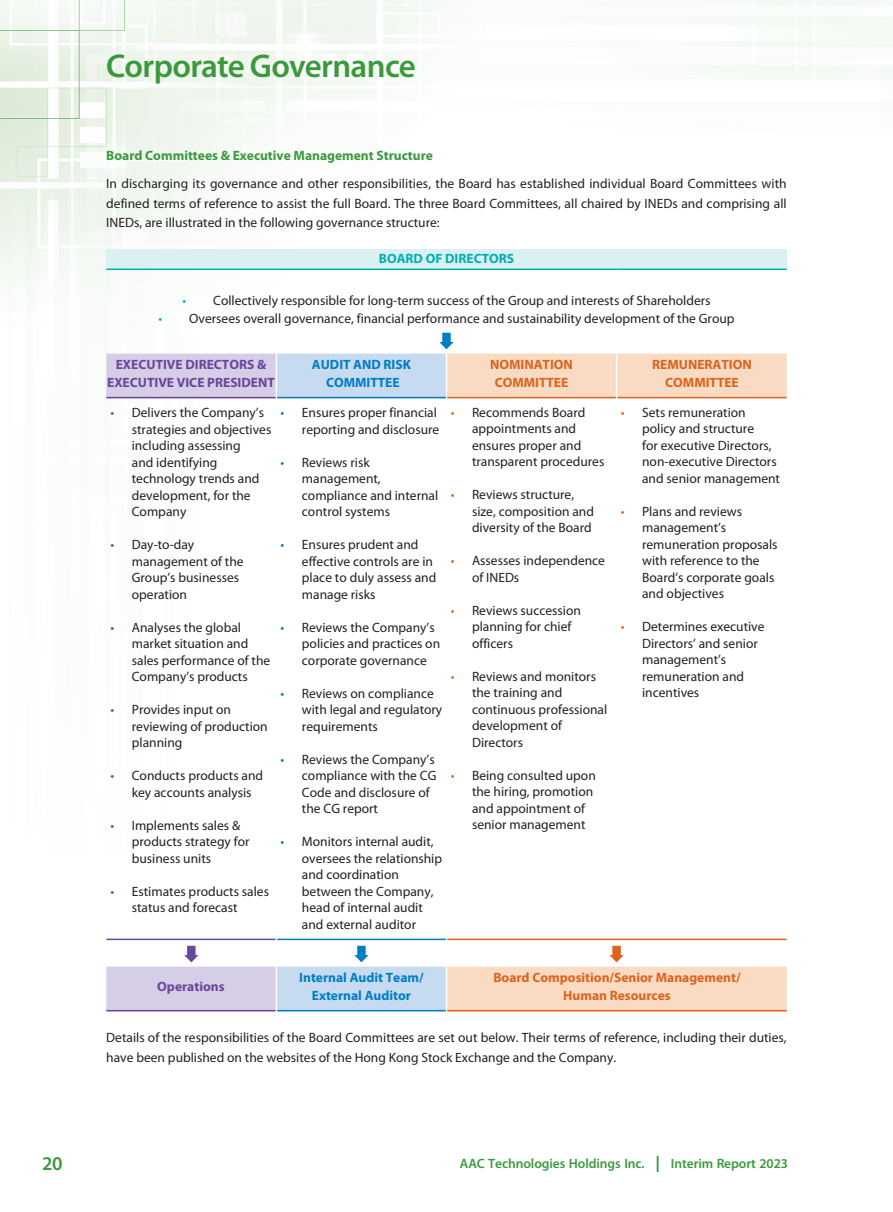
<style>
.page{position:relative;width:893px;height:1212px;background:#fff}
.page>*{position:absolute;margin:0;border:0;box-sizing:border-box;transform-origin:0 0}
.t1{font:600 33px "Myriad Pro";letter-spacing:-.02em;color:#3a9a3b}
.t2{font:600 19.5px "Myriad Pro";color:#3a9a3b}
.t3{font:13.5px/16.5px "Myriad Pro";color:#231f20}
.t4{font:700 13.5px/18px "Myriad Pro";color:#dc641c;text-align:center}
.t5{font:700 13.5px/18px "Myriad Pro";color:#007ec5;text-align:center}
.t6{font:700 13.5px/18px "Myriad Pro";color:#69479c;text-align:center}
.t7{font:600 13.5px "Myriad Pro";letter-spacing:-.005em;color:#3a9a3b}
.t8{font:700 13.5px "Myriad Pro";color:#3a9a3b}
.t9{font:700 13.5px "Myriad Pro";color:#00afb5}
.s1{color:#00afb5}
.s2{color:#69479c}
.s3{color:#007ec5}
.s4{color:#dc641c}
.s5{font-size:16.2px}
</style>
<div class="page">
<svg style="left:0;top:0;width:125px;height:176px"></svg>
<div style="left:106px;top:249px;width:681px;height:20px;background:#dbf0f1"></div>
<svg style="left:106px;top:354px;width:170px;height:656px"></svg>
<svg style="left:276px;top:354px;width:170px;height:656px"></svg>
<svg style="left:446px;top:354px;width:341px;height:656px"></svg>
<hr style="left:106px;top:269px;width:170px;height:1px;background:#00afb5">
<hr style="left:276px;top:269px;width:170px;height:1px;background:#00afb5">
<hr style="left:446px;top:269px;width:171px;height:1px;background:#00afb5">
<hr style="left:617px;top:269px;width:170px;height:1px;background:#00afb5">
<hr style="left:276px;top:354px;width:1px;height:40px;background:#fff">
<hr style="left:276px;top:967px;width:1px;height:40px;background:#fff">
<hr style="left:446px;top:354px;width:1px;height:40px;background:#fff">
<hr style="left:616px;top:354px;width:1px;height:40px;background:#fff">
<hr style="left:446px;top:967px;width:1px;height:40px;background:#fff">
<svg style="left:439px;top:333px;width:15px;height:16px"></svg>
<hr style="left:106px;top:397px;width:170px;height:1px;background:#69479c">
<hr style="left:277px;top:397px;width:169px;height:1px;background:#007ec5">
<hr style="left:447px;top:397px;width:169px;height:1px;background:#dc641c">
<hr style="left:617px;top:397px;width:170px;height:1px;background:#dc641c">
<hr style="left:106px;top:938px;width:170px;height:2px;background:#69479c">
<hr style="left:277px;top:938px;width:169px;height:2px;background:#007ec5">
<hr style="left:447px;top:938px;width:340px;height:2px;background:#dc641c">
<svg style="left:184px;top:946px;width:14px;height:16px"></svg>
<svg style="left:354px;top:946px;width:15px;height:16px"></svg>
<svg style="left:609px;top:946px;width:15px;height:16px"></svg>
<hr style="left:106px;top:1010px;width:170px;height:1px;background:#69479c">
<hr style="left:277px;top:1010px;width:169px;height:1px;background:#007ec5">
<hr style="left:447px;top:1010px;width:340px;height:1px;background:#dc641c">
<h1 class="t1" style="left:106px;top:45px;width:311px">Corporate Governance</h1>
<p class="t8" style="left:106px;top:147px;width:328px">Board Committees &amp; Executive Management Structure</p>
<p class="t3" style="left:106px;top:174px;width:682px;line-height:19.5px;text-align:justify">In discharging its governance and other responsibilities, the Board has established individual Board Committees with defined terms of reference to assist the full Board. The three Board Committees, all chaired by INEDs and comprising all INEDs, are illustrated in the following governance structure:</p>
<p class="t9" style="left:379px;top:249px;width:137px">BOARD OF DIRECTORS</p>
<p class="t3" style="left:182px;top:292px;width:530px"><span class="s1">•</span> Collectively responsible for long-term success of the Group and interests of Shareholders</p>
<p class="t3" style="left:158px;top:310px;width:578px"><span class="s1">•</span> Oversees overall governance, financial performance and sustainability development of the Group</p>
<p class="t6" style="left:107px;top:355px;width:169px">EXECUTIVE DIRECTORS &amp;<br>EXECUTIVE VICE PRESIDENT</p>
<p class="t5" style="left:312px;top:355px;width:101px">AUDIT AND RISK<br>COMMITTEE</p>
<p class="t4" style="left:490px;top:355px;width:84px">NOMINATION<br>COMMITTEE</p>
<p class="t4" style="left:652px;top:355px;width:101px">REMUNERATION<br>COMMITTEE</p>
<p class="t3" style="left:132px;top:404px;width:141px;text-indent:-21px"><span class="s2">•</span> Delivers the Company’s strategies and objectives including assessing<br>and identifying technology trends and development, for the<br>Company</p>
<p class="t3" style="left:132px;top:536px;width:113px;text-indent:-21px"><span class="s2">•</span> Day-to-day management of the<br>Group’s businesses operation</p>
<p class="t3" style="left:132px;top:619px;width:140px;text-indent:-21px"><span class="s2">•</span> Analyses the global market situation and sales performance of the<br>Company’s products</p>
<p class="t3" style="left:132px;top:701px;width:137px;text-indent:-21px"><span class="s2">•</span> Provides input on reviewing of production planning</p>
<p class="t3" style="left:132px;top:767px;width:133px;text-indent:-21px"><span class="s2">•</span> Conducts products and key accounts analysis</p>
<p class="t3" style="left:132px;top:817px;width:119px;text-indent:-21px"><span class="s2">•</span> Implements sales &amp; products strategy for business units</p>
<p class="t3" style="left:132px;top:883px;width:139px;text-indent:-21px"><span class="s2">•</span> Estimates products sales status and forecast</p>
<p class="t3" style="left:281px;top:404px;width:160px;text-align:right"><span class="s3">•</span> Ensures proper financial reporting and disclosure</p>
<p class="t3" style="left:302px;top:454px;width:138px;text-indent:-21px"><span class="s3">•</span> Reviews risk management, compliance and internal control systems</p>
<p class="t3" style="left:302px;top:536px;width:136px;text-indent:-21px"><span class="s3">•</span> Ensures prudent and effective controls are in place to duly assess and manage risks</p>
<p class="t3" style="left:302px;top:618px;width:140px;text-indent:-21px"><span class="s3">•</span> Reviews the Company’s policies and practices on corporate governance</p>
<p class="t3" style="left:302px;top:684px;width:142px;text-indent:-21px"><span class="s3">•</span> Reviews on compliance with legal and regulatory requirements</p>
<p class="t3" style="left:302px;top:750px;width:136px;text-indent:-21px"><span class="s3">•</span> Reviews the Company’s compliance with the CG<br>Code and disclosure of the CG report</p>
<p class="t3" style="left:302px;top:833px;width:142px;text-indent:-21px"><span class="s3">•</span> Monitors internal audit, oversees the relationship and coordination between the Company, head of internal audit and external auditor</p>
<p class="t3" style="left:472px;top:404px;width:134px;text-indent:-21px"><span class="s4">•</span> Recommends Board appointments and ensures proper and transparent procedures</p>
<p class="t3" style="left:472px;top:486px;width:124px;text-indent:-21px"><span class="s4">•</span> Reviews structure, size, composition and diversity of the Board</p>
<p class="t3" style="left:472px;top:552px;width:135px;text-indent:-21px"><span class="s4">•</span> Assesses independence of INEDs</p>
<p class="t3" style="left:472px;top:602px;width:110px;text-indent:-21px"><span class="s4">•</span> Reviews succession planning for chief officers</p>
<p class="t3" style="left:472px;top:668px;width:137px;text-indent:-21px"><span class="s4">•</span> Reviews and monitors the training and continuous professional development of<br>Directors</p>
<p class="t3" style="left:472px;top:767px;width:125px;text-indent:-21px"><span class="s4">•</span> Being consulted upon the hiring, promotion and appointment of senior management</p>
<p class="t3" style="left:642px;top:404px;width:139px;text-indent:-21px"><span class="s4">•</span> Sets remuneration policy and structure<br>for executive Directors, non-executive Directors and senior management</p>
<p class="t3" style="left:642px;top:503px;width:137px;text-indent:-21px"><span class="s4">•</span> Plans and reviews management’s remuneration proposals with reference to the<br>Board’s corporate goals and objectives</p>
<p class="t3" style="left:642px;top:618px;width:124px;text-indent:-21px"><span class="s4">•</span> Determines executive<br>Directors’ and senior management’s remuneration and incentives</p>
<p class="t6" style="left:157px;top:977px;width:69px">Operations</p>
<p class="t5" style="left:299px;top:968px;width:126px">Internal Audit Team/<br>External Auditor</p>
<p class="t4" style="left:493px;top:968px;width:249px">Board Composition/Senior Management/<br>Human Resources</p>
<p class="t3" style="left:106px;top:1028px;width:682px;line-height:19.5px">Details of the responsibilities of the Board Committees are set out below. Their terms of reference, including their duties, have been published on the websites of the Hong Kong Stock Exchange and the Company.</p>
<h2 class="t2" style="left:42px;top:1151px;width:22px">20</h2>
<p class="t7" style="left:460px;top:1155px;width:330px">AAC Technologies Holdings Inc. <span class="s5">|</span> Interim Report 2023</p>
</div>
